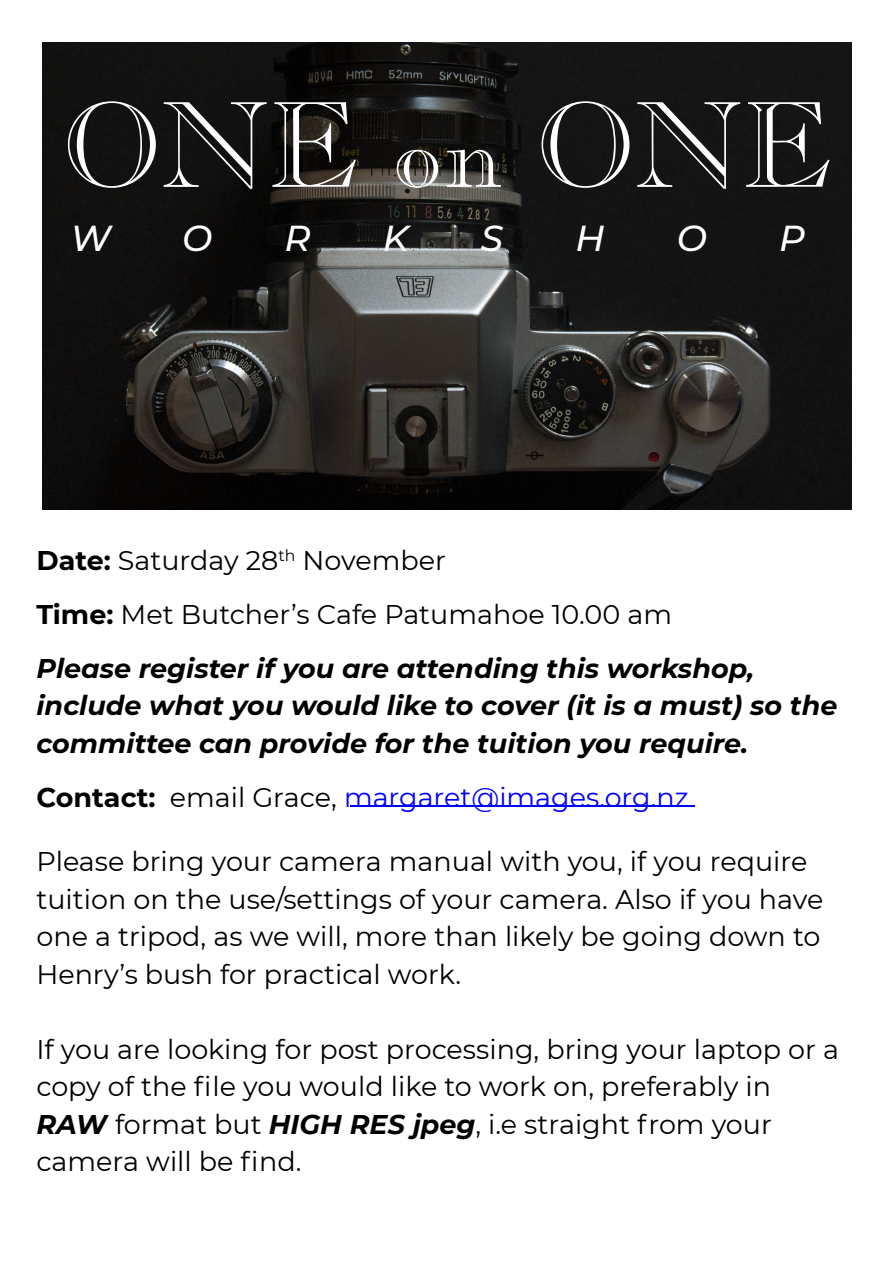
<style>
.page{position:relative;width:894px;height:1263px;background:#fff}
.page>*{position:absolute;margin:0;border:0;box-sizing:border-box;transform-origin:0 0}
.t1{font:120px "Casper Open Face Plain";color:#fff}
.t2{font:italic 500 36px "Montserrat";color:#fff}
.t3{font:27px/37.5px "Montserrat";color:#000}
.t4{font:italic 700 27px/37.5px "Montserrat";color:#000}
.t5{font:27px "Montserrat";color:#00f}
.s1{font-weight:700}
.s2{font-weight:700;font-style:italic}
.s3{font-weight:700;color:#000}
.s4{color:#000}
</style>
<div class="page">
<img style="left:43px;top:43px;width:807px;height:467px">
<hr style="left:350px;top:806px;width:344px;height:1px;background:#00f">
<h1 class="t1" style="left:62px;top:100px;width:772px">ONE on ONE</h1>
<h2 class="t2" style="left:70px;top:216px;width:42px">W</h2>
<h2 class="t2" style="left:182px;top:216px;width:32px">O</h2>
<h2 class="t2" style="left:284px;top:216px;width:28px">R</h2>
<h2 class="t2" style="left:383px;top:216px;width:27px">K</h2>
<h2 class="t2" style="left:480px;top:216px;width:24px">S</h2>
<h2 class="t2" style="left:575px;top:216px;width:31px">H</h2>
<h2 class="t2" style="left:676px;top:216px;width:32px">O</h2>
<h2 class="t2" style="left:778px;top:216px;width:27px">P</h2>
<p class="t3" style="left:36px;top:533px;width:719px;line-height:54px"><span class="s1">Date:</span> Saturday 28<sup>th</sup> November<br><span class="s1">Time:</span> Met Butcher’s Cafe Patumahoe 10.00 am<br><span class="s2">Please register if you are attending this workshop,</span></p>
<p class="t4" style="left:36px;top:687px;width:802px">include what you would like to cover (it is a must) so the committee can provide for the tuition you require.</p>
<p class="t5" style="left:36px;top:781px;width:653px"><span class="s3">Contact:</span> <span class="s4">email Grace,</span> margaret@images.org.nz</p>
<p class="t3" style="left:36px;top:843px;width:788px">Please bring your camera manual with you, if you require tuition on the use/settings of your camera. Also if you have one a tripod, as we will, more than likely be going down to Henry’s bush for practical work.</p>
<p class="t3" style="left:36px;top:1030px;width:803px">If you are looking for post processing, bring your laptop or a copy of the file you would like to work on, preferably in <span class="s2">RAW</span> format but <span class="s2">HIGH RES jpeg</span>, i.e straight from your camera will be find.</p>
</div>
